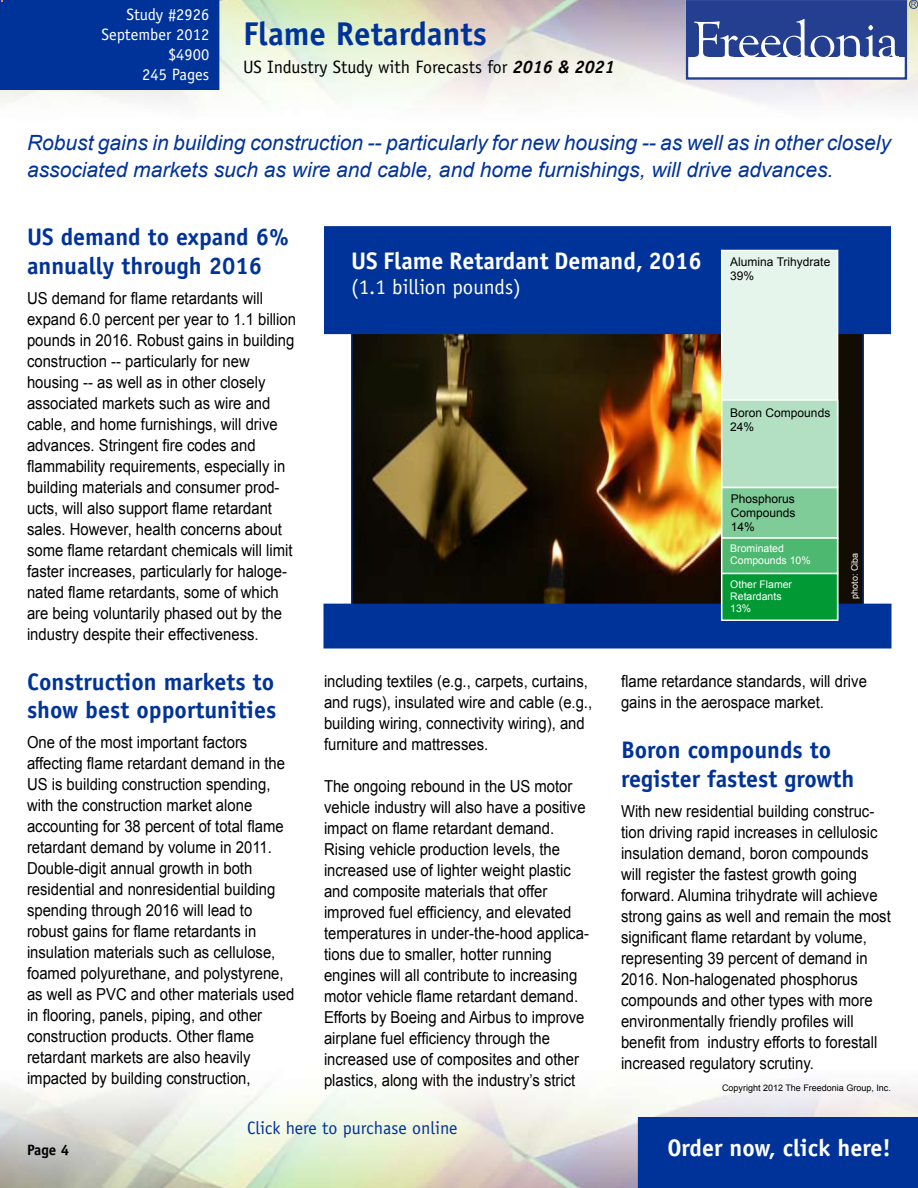
<style>
.page{position:relative;width:918px;height:1188px;background:#fff}
.page>*{position:absolute;margin:0;border:0;box-sizing:border-box;transform-origin:0 0}
.t1{font:700 33px "Officina Sans";color:#039}
.t2{font:700 24px/28.8px "Officina Sans";color:#039}
.t3{font:700 24px "Officina Sans";color:#fff}
.t4{font:italic 21px/27px "Arial";color:#039}
.t5{font:21px "Officina Sans";color:#fff}
.t6{font:18px "Officina Sans";color:#000}
.t7{font:18px "Officina Sans";color:#039}
.t8{font:16.5px/21px "Arial";color:#000;scale:.9 1}
.t9{font:16.5px/19.8px "Officina Sans";color:#fff;text-align:right}
.t10{font:700 15px "Officina Sans";color:#000}
.t11{font:12px/14.2px "Arial";color:#000}
.t12{font:10.5px/12px "Arial";color:#fff}
.t13{font:9px "Arial";color:#000}
.t14{font:9px "Arial";color:#fff}
.s1{font-weight:700;font-style:italic}
</style>
<div class="page">
<div style="left:638px;top:1117px;width:280px;height:71px;background:#039"></div>
<div style="left:686px;top:0;width:221px;height:80px;border:2px solid #243e90"></div>
<div style="left:687px;top:1px;width:218px;height:56px;background:#243e90"></div>
<svg style="left:694px;top:19px;width:205px;height:38px"></svg>
<div style="left:909px;top:0;width:9px;height:9px;border:1px solid #243e90;border-radius:50%"></div>
<svg style="left:911px;top:2px;width:5px;height:5px"></svg>
<img style="left:354px;top:334px;width:367px;height:270px">
<div style="left:358px;top:356px;width:76px;height:58px;background:#111204"></div>
<div style="left:787px;top:308px;width:76px;height:326px;background:#130c02"></div>
<div style="left:786px;top:307px;width:78px;height:327px;border:2px solid #039"></div>
<div style="left:325px;top:227px;width:565px;height:106px;background:#039"></div>
<div style="left:324px;top:226px;width:567px;height:108px;border:2px solid #039"></div>
<div style="left:0;top:0;width:219px;height:90px;background:#039"></div>
<div style="left:324px;top:604px;width:567px;height:44px;background:#039"></div>
<div style="left:722px;top:250px;width:116px;height:369px;background:#e6f5eb"></div>
<div style="left:721px;top:250px;width:117px;height:370px;border:2px solid #fff"></div>
<div style="left:722px;top:400px;width:116px;height:88px;background:#b3e0c2"></div>
<div style="left:721px;top:399px;width:117px;height:89px;border:2px solid #fff"></div>
<div style="left:722px;top:488px;width:116px;height:50px;background:#80cc99"></div>
<div style="left:721px;top:487px;width:117px;height:52px;border:2px solid #fff"></div>
<div style="left:722px;top:538px;width:116px;height:36px;background:#4db870"></div>
<div style="left:721px;top:537px;width:117px;height:37px;border:2px solid #fff"></div>
<div style="left:722px;top:573px;width:116px;height:47px;background:#093"></div>
<div style="left:721px;top:573px;width:117px;height:48px;border:2px solid #fff"></div>
<p class="t9" style="left:101px;top:5px;width:109px">Study #2926<br>September 2012 $4900<br>245 Pages</p>
<h1 class="t1" style="left:243px;top:13px;width:245px">Flame Retardants</h1>
<p class="t6" style="left:243px;top:57px;width:373px">US Industry Study with Forecasts for <span class="s1">2016 &amp; 2021</span></p>
<p class="t4" style="left:27px;top:130px;width:865px">Robust gains in building construction -- particularly for new housing -- as well as in other closely associated markets such as wire and cable, and home furnishings, will drive advances.</p>
<h2 class="t2" style="left:27px;top:222px;width:264px">US demand to expand 6% annually through 2016</h2>
<p class="t8" style="left:27px;top:288px;width:300px">US demand for flame retardants will expand 6.0 percent per year to 1.1 billion pounds in 2016. Robust gains in building construction -- particularly for new housing -- as well as in other closely associated markets such as wire and cable, and home furnishings, will drive advances. Stringent fire codes and flammability requirements, especially in building materials and consumer prod&shy;ucts, will also support flame retardant sales. However, health concerns about some flame retardant chemicals will limit faster increases, particularly for haloge&shy;nated flame retardants, some of which are being voluntarily phased out by the industry despite their effectiveness.</p>
<h2 class="t2" style="left:27px;top:667px;width:251px">Construction markets to show best opportunities</h2>
<p class="t8" style="left:27px;top:732px;width:299px">One of the most important factors affecting flame retardant demand in the US is building construction spending, with the construction market alone accounting for 38 percent of total flame retardant demand by volume in 2011.<br>Double-digit annual growth in both residential and nonresidential building spending through 2016 will lead to robust gains for flame retardants in insulation materials such as cellulose, foamed polyurethane, and polystyrene, as well as PVC and other materials used in flooring, panels, piping, and other construction products. Other flame retardant markets are also heavily impacted by building construction,</p>
<h2 class="t3" style="left:351px;top:245px;width:352px">US Flame Retardant Demand, 2016</h2>
<p class="t5" style="left:351px;top:274px;width:171px">(1.1 billion pounds)</p>
<p class="t11" style="left:730px;top:254px;width:102px">Alumina Trihydrate<br>39%</p>
<p class="t11" style="left:730px;top:406px;width:102px">Boron Compounds<br>24%</p>
<p class="t11" style="left:731px;top:492px;width:66px;text-align:justify">Phosphorus Compounds 14%</p>
<p class="t12" style="left:730px;top:543px;width:82px">Brominated<br>Compounds 10%</p>
<p class="t12" style="left:730px;top:579px;width:63px">Other Flamer<br>Retardants<br>13%</p>
<p class="t14" style="left:849px;top:599px;width:48px;rotate:-90deg">photo: Ciba</p>
<p class="t8" style="left:324px;top:671px;width:300px">including textiles (e.g., carpets, curtains, and rugs), insulated wire and cable (e.g., building wiring, connectivity wiring), and furniture and mattresses.</p>
<p class="t8" style="left:324px;top:776px;width:296px">The ongoing rebound in the US motor vehicle industry will also have a positive impact on flame retardant demand.<br>Rising vehicle production levels, the increased use of lighter weight plastic and composite materials that offer improved fuel efficiency, and elevated temperatures in under-the-hood applica&shy;tions due to smaller, hotter running engines will all contribute to increasing motor vehicle flame retardant demand.<br>Efforts by Boeing and Airbus to improve airplane fuel efficiency through the increased use of composites and other plastics, along with the industry’s strict</p>
<p class="t8" style="left:621px;top:671px;width:275px">flame retardance standards, will drive gains in the aerospace market.</p>
<h2 class="t2" style="left:621px;top:735px;width:235px">Boron compounds to register fastest growth</h2>
<p class="t8" style="left:621px;top:800px;width:301px">With new residential building construc&shy;tion driving rapid increases in cellulosic insulation demand, boron compounds will register the fastest growth going forward. Alumina trihydrate will achieve strong gains as well and remain the most significant flame retardant by volume, representing 39 percent of demand in 2016. Non-halogenated phosphorus compounds and other types with more environmentally friendly profiles will benefit from industry efforts to forestall increased regulatory scrutiny.</p>
<p class="t13" style="left:722px;top:1082px;width:170px">Copyright 2012 The Freedonia Group, Inc.</p>
<p class="t7" style="left:247px;top:1117px;width:212px">Click here to purchase online</p>
<p class="t10" style="left:27px;top:1140px;width:31px">Page</p>
<h2 class="t3" style="left:667px;top:1133px;width:225px">Order now, click here!</h2>
</div>
